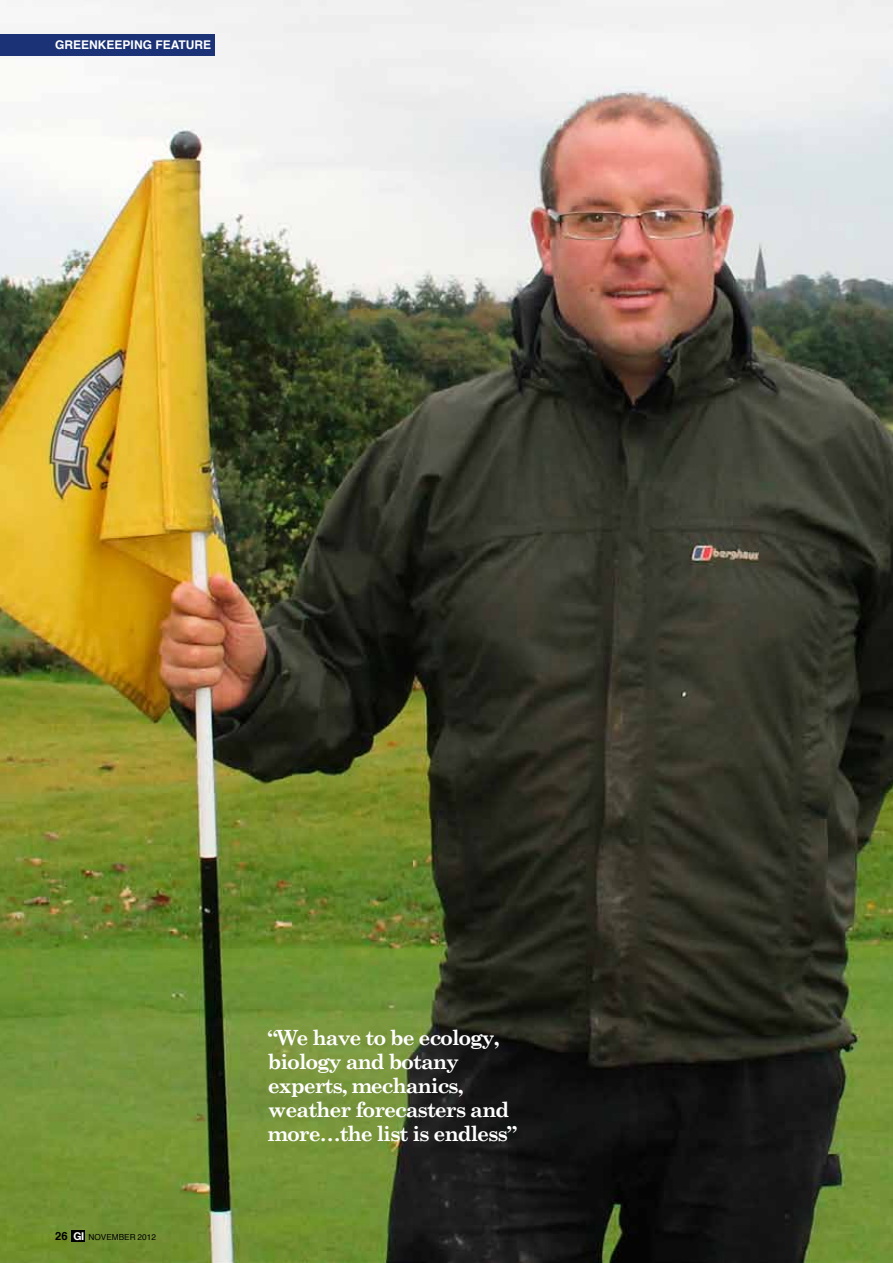
<style>
.page{position:relative;width:893px;height:1263px;background:#fff}
.page>*{position:absolute;margin:0;border:0;box-sizing:border-box;transform-origin:0 0}
.t1{font:700 21px/24px "Century Schoolbook";letter-spacing:-.05em;color:#fff}
.t2{font:700 12px "Helvetica";color:#fff}
.t3{font:8.25px "Helvetica";color:#000}
.s1{font-weight:700;font-size:11.25px}
.s2{font-family:"Helvetica Neue";font-weight:700;font-size:10.8px;color:#fff}
</style>
<div class="page">
<img style="left:0;top:0;width:893px;height:1263px">
<div style="left:71px;top:1230px;width:14px;height:11px;background:#000"></div>
<div style="left:0;top:34px;width:215px;height:21px;background:#1b3276"></div>
<p class="t2" style="left:55px;top:35px;width:19px">GREENKEE</p>
<p class="t2" style="left:123px;top:35px;width:81px">PING FEATURE</p>
<p class="t3" style="left:55px;top:1231px;width:102px"><span class="s1">26</span> <span class="s2">GI</span> NOVEMBER 2012</p>
<p class="t1" style="left:268px;top:1025px;width:251px">“We have to be ecology, biology and botany experts, mechanics, weather forecasters and more…the list is endless”</p>
</div>
